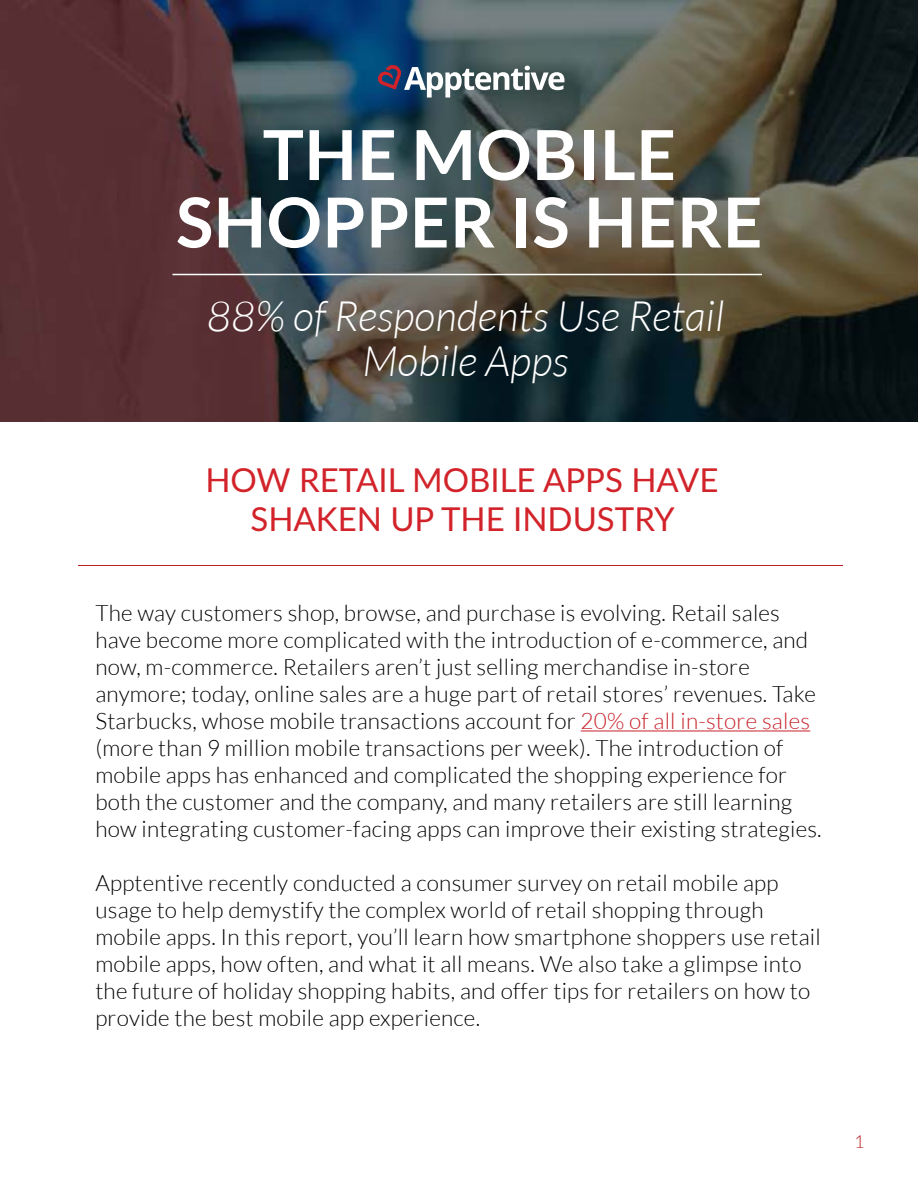
<style>
.page{position:relative;width:918px;height:1188px;background:#fff}
.page>*{position:absolute;margin:0;border:0;box-sizing:border-box;transform-origin:0 0}
.t1{font:700 69px/67.5px "Lato";letter-spacing:.01em;color:#fff;text-align:center}
.t2{font:italic 300 42px/45px "Lato";color:#fff;text-align:center}
.t3{font:33px/39.6px "Lato";color:#d2232a;text-align:center}
.t4{font:300 22.5px/27px "Lato";letter-spacing:.01em;color:#000}
.t5{font:300 18px "Lato";color:#bf2026}
.s1{color:#c7212a}
</style>
<div class="page">
<hr style="left:581px;top:731px;width:229px;height:1px;background:#c7212a">
<img style="left:0;top:0;width:918px;height:421px">
<svg style="left:378px;top:65px;width:186px;height:32px"></svg>
<hr style="left:78px;top:565px;width:765px;height:1px;background:#bf2026">
<hr style="left:172px;top:274px;width:590px;height:1px;background:#fff">
<h1 class="t1" style="left:176px;top:120px;width:588px">THE MOBILE<br>SHOPPER IS HERE</h1>
<h2 class="t2" style="left:207px;top:295px;width:519px">88% of Respondents Use Retail<br>Mobile Apps</h2>
<h3 class="t3" style="left:205px;top:458px;width:515px">HOW RETAIL MOBILE APPS HAVE<br>SHAKEN UP THE INDUSTRY</h3>
<p class="t4" style="left:95px;top:600px;width:728px">The way customers shop, browse, and purchase is evolving. Retail sales have become more complicated with the introduction of e-commerce, and now, m-commerce. Retailers aren’t just selling merchandise in-store anymore; today, online sales are a huge part of retail stores’ revenues. Take Starbucks, whose mobile transactions account for <span class="s1">20% of all in-store sales </span>(more than 9 million mobile transactions per week). The introduction of mobile apps has enhanced and complicated the shopping experience for both the customer and the company, and many retailers are still learning how integrating customer-facing apps can improve their existing strategies.</p>
<p class="t4" style="left:95px;top:870px;width:727px">Apptentive recently conducted a consumer survey on retail mobile app usage to help demystify the complex world of retail shopping through mobile apps. In this report, you’ll learn how smartphone shoppers use retail mobile apps, how often, and what it all means. We also take a glimpse into the future of holiday shopping habits, and offer tips for retailers on how to provide the best mobile app experience.</p>
<p class="t5" style="left:854px;top:1132px;width:12px">1</p>
</div>
